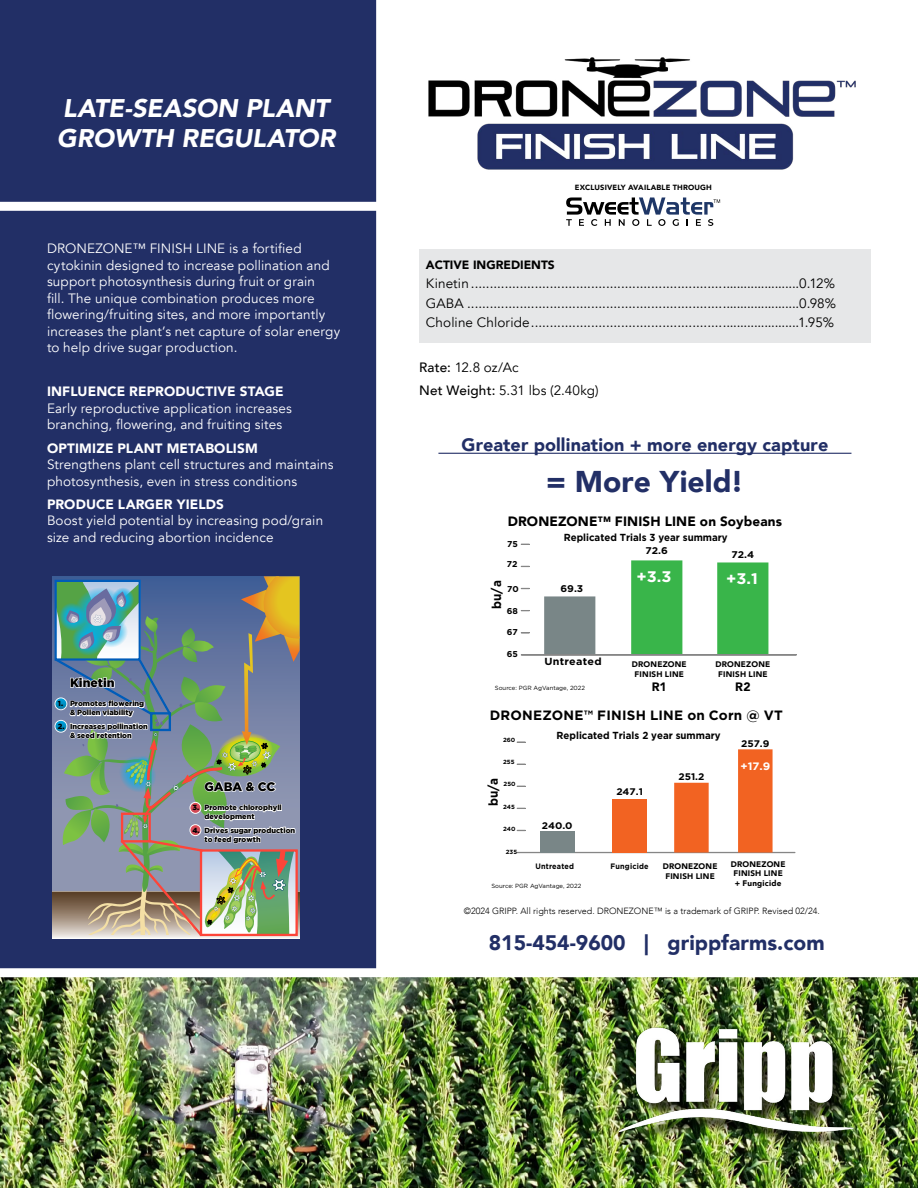
<style>
.page{position:relative;width:918px;height:1188px;background:#fff}
.page>*{position:absolute;margin:0;border:0;box-sizing:border-box;transform-origin:0 0}
.t1{font:900 30px "Avenir";letter-spacing:.005em;color:#222f66}
.t2{font:italic 900 25.5px/30.6px "Avenir";letter-spacing:-.005em;color:#fff}
.t3{font:900 21px "Avenir";color:#222f66}
.t4{font:900 18px "Avenir";letter-spacing:.005em;color:#222f66}
.t5{font:700 15.3px "Gotham";color:#fff;scale:1.05 1}
.t6{font:13.5px/16.5px "Avenir";letter-spacing:.01em;color:#fff}
.t7{font:13.5px/19.5px "Avenir";letter-spacing:.01em;color:#000;text-align:justify}
.t8{font:900 13.5px "Avenir";letter-spacing:.01em;color:#fff}
.t9{font:700 13.5px "Gotham";color:#010101;scale:1.05 1}
.t10{font:900 13.5px "Avenir";letter-spacing:.01em;color:#000}
.t11{font:700 13.5px "Gotham";letter-spacing:.02em;color:#000}
.t12{font:700 12.75px "Gotham";color:#010101;scale:.92 1}
.t13{font:900 12.3px "Gotham";color:#000}
.t14{font:900 12.15px "Avenir";color:#000}
.t15{font:900 12px "Avenir";color:#000}
.t16{font:700 10.8px "Gotham";color:#fff;scale:1.05 1}
.t17{font:700 10.2px "Gotham";color:#000;scale:.95 1}
.t18{font:700 10.2px "Gotham";letter-spacing:.025em;color:#000;scale:1.05 1}
.t19{font:700 10.2px "Gotham";color:#000;scale:1.05 1}
.t20{font:700 9.75px "Gotham";color:#010101;scale:1.05 1}
.t21{font:700 9.6px "Gotham";color:#010101;scale:1.05 1}
.t22{font:700 9.6px "Gotham";color:#000;scale:1.05 1}
.t23{font:300 9px "Avenir";color:#000}
.t24{font:700 8.55px "Gotham";color:#010101}
.t25{font:900 8.1px/9.8px "Avenir";letter-spacing:.025em;color:#000;text-align:center}
.t26{font:700 7.8px/10.2px "Gotham";letter-spacing:.025em;color:#000;text-align:center;scale:1.05 1}
.t27{font:700 7.8px "Gotham";letter-spacing:.025em;color:#000;scale:.93 1}
.t28{font:900 7.5px "Avenir";letter-spacing:.02em;color:#000}
.t29{font:900 7.35px/9px "Gotham";color:#000}
.t30{font:6px "Gotham";color:#000}
.t31{font:700 6px "Gotham";color:#010101}
.s1{font-weight:500}
</style>
<div class="page">
<div style="left:419px;top:250px;width:452px;height:93px;background:#e6e7e8"></div>
<div style="left:0;top:0;width:376px;height:968px;background:#222f66"></div>
<img style="left:0;top:968px;width:918px;height:220px">
<div style="left:0;top:202px;width:394px;height:9px;background:#fff"></div>
<img style="left:428px;top:57px;width:428px;height:113px">
<div style="left:621px;top:1030px;width:247px;height:117px;background:#000;opacity:.75"></div>
<img style="left:615px;top:1016px;width:242px;height:128px">
<svg style="left:566px;top:197px;width:154px;height:29px"></svg>
<hr style="left:438px;top:453px;width:413px;height:1px;background:#222f66">
<div style="left:52px;top:892px;width:248px;height:46px;background:#f4f3f0"></div>
<img style="left:52px;top:576px;width:248px;height:361px">
<div style="left:544px;top:596px;width:51px;height:59px;background:#798687"></div>
<div style="left:631px;top:560px;width:51px;height:95px;background:#39b54a"></div>
<div style="left:717px;top:562px;width:51px;height:93px;background:#39b54a"></div>
<div style="left:521px;top:655px;width:275px;height:1px;border:1px solid #868686"></div>
<div style="left:517px;top:852px;width:278px;height:1px;border:1px solid #868686"></div>
<div style="left:540px;top:831px;width:34px;height:22px;background:#798687"></div>
<div style="left:612px;top:799px;width:35px;height:54px;background:#f26322"></div>
<svg style="left:674px;top:783px;width:35px;height:70px;background:#f16525"></svg>
<svg style="left:738px;top:749px;width:35px;height:104px;background:#f16526"></svg>
<h2 class="t2" style="left:57px;top:92px;width:280px">LATE-SEASON PLANT<br>GROWTH REGULATOR</h2>
<p class="t6" style="left:47px;top:241px;width:295px">DRONEZONE™ FINISH LINE is a fortified cytokinin designed to increase pollination and support photosynthesis during fruit or grain<br>fill. The unique combination produces more flowering/fruiting sites, and more importantly increases the plant’s net capture of solar energy to help drive sugar production.</p>
<p class="t8" style="left:47px;top:380px;width:238px">INFLUENCE REPRODUCTIVE STAGE</p>
<p class="t6" style="left:47px;top:400px;width:246px">Early reproductive application increases branching, flowering, and fruiting sites</p>
<p class="t8" style="left:47px;top:436px;width:212px">OPTIMIZE PLANT METABOLISM</p>
<p class="t6" style="left:47px;top:457px;width:288px">Strengthens plant cell structures and maintains photosynthesis, even in stress conditions</p>
<p class="t8" style="left:47px;top:493px;width:178px">PRODUCE LARGER YIELDS</p>
<p class="t6" style="left:47px;top:513px;width:278px">Boost yield potential by increasing pod/grain size and reducing abortion incidence</p>
<p class="t13" style="left:70px;top:676px;width:46px">Kinetin</p>
<p class="t29" style="left:70px;top:699px;width:76px">Promotes flowering &amp; Pollen viability</p>
<p class="t29" style="left:70px;top:722px;width:79px">Increases pollination &amp; seed retention</p>
<p class="t29" style="left:58px;top:699px;width:7px">1.</p>
<p class="t29" style="left:58px;top:722px;width:8px">2.</p>
<p class="t13" style="left:205px;top:779px;width:73px">GABA &amp; CC</p>
<p class="t29" style="left:205px;top:803px;width:79px">Promote chlorophyll development</p>
<p class="t29" style="left:205px;top:825px;width:92px">Drives sugar production to feed growth</p>
<p class="t29" style="left:192px;top:803px;width:8px">3.</p>
<p class="t29" style="left:192px;top:825px;width:9px">4.</p>
<p class="t28" style="left:575px;top:181px;width:139px">EXCLUSIVELY AVAILABLE THROUGH</p>
<p class="t15" style="left:426px;top:254px;width:130px">ACTIVE INGREDIENTS</p>
<p class="t7" style="left:426px;top:274px;width:412px">Kinetin .........................................................................................0.12% GABA ..........................................................................................0.98% Choline Chloride.........................................................................1.95%</p>
<p class="t7" style="left:419px;top:356px;width:181px;line-height:23.2px"><span class="s1">Rate:</span> 12.8 oz/Ac<br><span class="s1">Net Weight:</span> 5.31 lbs (2.40kg)</p>
<h3 class="t4" style="left:462px;top:429px;width:368px">Greater pollination + more energy capture</h3>
<h1 class="t1" style="left:546px;top:456px;width:199px">= More Yield!</h1>
<p class="t9" style="left:512px;top:512px;width:176px">REVLINE<sup>®</sup> LATE-SEASON</p>
<p class="t9" style="left:722px;top:512px;width:61px">Soybean</p>
<p class="t24" style="left:507px;top:559px;width:12px">72</p>
<p class="t10" style="left:508px;top:510px;width:276px">DRONEZONE™ FINISH LINE on Soybeans</p>
<p class="t17" style="left:564px;top:532px;width:174px">Replicated Trials 3 year summary</p>
<p class="t24" style="left:507px;top:539px;width:12px">75</p>
<p class="t20" style="left:646px;top:545px;width:23px">72.6</p>
<p class="t20" style="left:731px;top:549px;width:23px">72.4</p>
<p class="t12" style="left:489px;top:609px;width:32px;rotate:-90deg">bu/a</p>
<p class="t24" style="left:507px;top:584px;width:13px">70</p>
<p class="t24" style="left:507px;top:606px;width:13px">68</p>
<p class="t24" style="left:507px;top:627px;width:13px">67</p>
<p class="t20" style="left:560px;top:583px;width:23px">69.3</p>
<p class="t5" style="left:636px;top:568px;width:35px">+3.3</p>
<p class="t5" style="left:726px;top:570px;width:32px">+3.1</p>
<p class="t24" style="left:507px;top:649px;width:13px">65</p>
<p class="t18" style="left:544px;top:655px;width:56px">Untreated</p>
<p class="t26" style="left:627px;top:657px;width:62px">REVLINE<br>LATE SEASON</p>
<p class="t19" style="left:653px;top:676px;width:14px">R1</p>
<p class="t26" style="left:711px;top:657px;width:62px">REVLINE<br>LATE SEASON</p>
<p class="t19" style="left:735px;top:676px;width:16px">R2</p>
<p class="t25" style="left:632px;top:659px;width:56px">DRONEZONE<br>FINISH LINE</p>
<p class="t14" style="left:652px;top:677px;width:17px">R1</p>
<p class="t25" style="left:715px;top:659px;width:56px">DRONEZONE<br>FINISH LINE</p>
<p class="t14" style="left:735px;top:677px;width:17px">R2</p>
<p class="t30" style="left:495px;top:685px;width:92px">Source: PGR AgVantage, 2022</p>
<p class="t9" style="left:503px;top:710px;width:271px">REVLINE<sup>®</sup> LATE-SEASON on Corn @VT</p>
<p class="t11" style="left:490px;top:707px;width:295px">DRONEZONE™ FINISH LINE on Corn @ VT</p>
<p class="t31" style="left:503px;top:736px;width:14px">260</p>
<p class="t17" style="left:557px;top:730px;width:174px">Replicated Trials 2 year summary</p>
<p class="t31" style="left:503px;top:759px;width:13px">255</p>
<p class="t21" style="left:741px;top:738px;width:29px">257.9</p>
<p class="t16" style="left:740px;top:760px;width:30px">+17.9</p>
<p class="t12" style="left:486px;top:806px;width:32px;rotate:-90deg">bu/a</p>
<p class="t31" style="left:504px;top:781px;width:14px">250</p>
<p class="t31" style="left:503px;top:803px;width:13px">245</p>
<p class="t31" style="left:503px;top:825px;width:14px">240</p>
<p class="t31" style="left:506px;top:849px;width:13px">235</p>
<p class="t30" style="left:491px;top:883px;width:92px">Source: PGR AgVantage, 2022</p>
<p class="t22" style="left:542px;top:820px;width:31px">240.0</p>
<p class="t27" style="left:535px;top:861px;width:43px">Untreated</p>
<p class="t21" style="left:616px;top:786px;width:27px">247.1</p>
<p class="t21" style="left:678px;top:771px;width:26px">251.2</p>
<p class="t27" style="left:611px;top:861px;width:42px">Fungicide</p>
<p class="t26" style="left:727px;top:854px;width:62px">REVLINE<br>LATE SEASON + Fungicide</p>
<p class="t26" style="left:660px;top:856px;width:62px">REVLINE<br>LATE SEASON</p>
<p class="t25" style="left:663px;top:861px;width:56px">DRONEZONE<br>FINISH LINE</p>
<p class="t25" style="left:731px;top:859px;width:56px">DRONEZONE<br>FINISH LINE + Fungicide</p>
<p class="t23" style="left:464px;top:905px;width:358px">©2024 GRIPP. All rights reserved. DRONEZONE™ is a trademark of GRIPP. Revised 02/24.</p>
<h3 class="t3" style="left:489px;top:925px;width:337px">815-454-9600 | grippfarms.com</h3>
</div>
